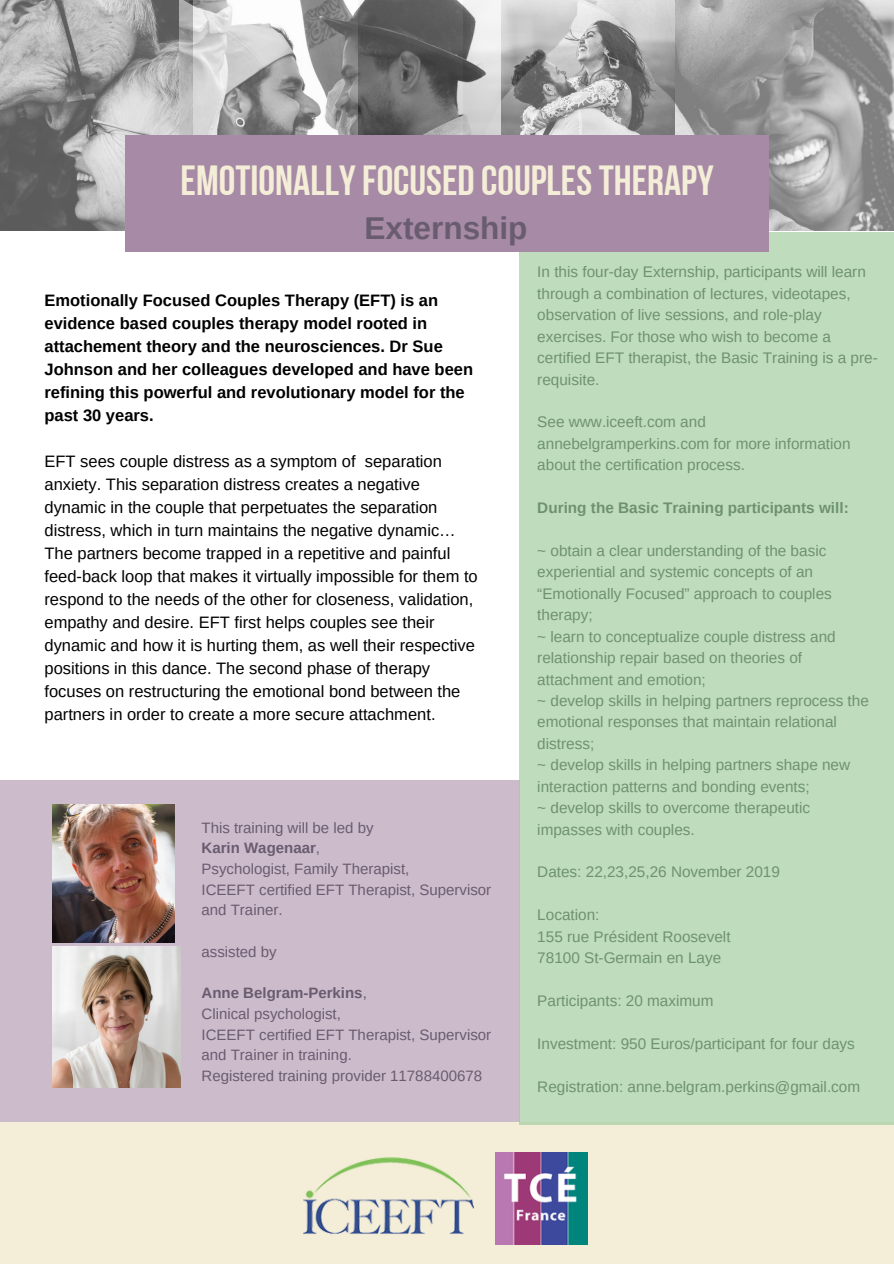
<style>
.page{position:relative;width:894px;height:1264px;background:#fff}
.page>*{position:absolute;margin:0;border:0;box-sizing:border-box;transform-origin:0 0}
.t1{font:42px "Bebas Neue Cyrillic";color:#f4edd7}
.t2{font:700 31.5px "Arimo";color:#695c70}
.t3{font:16.5px/23px "Arimo";color:#000}
.t4{font:700 16.5px/23px "Arimo";color:#000}
.t5{font:15.3px/21.5px "Arimo";color:#6f926e}
.t6{font:700 15.3px "Arimo";color:#6f926e}
.t7{font:15px/20.7px "Arimo";color:#695c70}
.s1{font-weight:700}
</style>
<div class="page">
<img style="left:674px;top:0;width:219px;height:231px">
<img style="left:500px;top:0;width:174px;height:136px">
<div style="left:0;top:780px;width:519px;height:342px;background:#cbbbcb"></div>
<div style="left:0;top:1121px;width:893px;height:142px;background:#f4edd7"></div>
<div style="left:519px;top:232px;width:374px;height:892px;background:#bfdcbd"></div>
<img style="left:52px;top:946px;width:128px;height:141px">
<img style="left:495px;top:1152px;width:92px;height:92px">
<img style="left:303px;top:1157px;width:170px;height:76px">
<img style="left:0;top:0;width:179px;height:230px">
<img style="left:179px;top:0;width:321px;height:136px">
<div style="left:125px;top:136px;width:643px;height:116px;background:#a68aa6"></div>
<img style="left:52px;top:804px;width:123px;height:139px">
<h1 class="t1" style="left:181px;top:163px;width:534px">EMOTIONALLYFOCUSED COUPLESTHERAPY</h1>
<h2 class="t2" style="left:364px;top:210px;width:164px">Externship</h2>
<p class="t4" style="left:44px;top:289px;width:430px">Emotionally Focused Couples Therapy (EFT) is an evidence based couples therapy model rooted in attachement theory and the neurosciences. Dr Sue Johnson and her colleagues developed and have been refining this powerful and revolutionary model for the past 30 years.</p>
<p class="t3" style="left:44px;top:450px;width:434px">EFT sees couple distress as a symptom of separation anxiety. This separation distress creates a negative dynamic in the couple that perpetuates the separation distress, which in turn maintains the negative dynamic… The partners become trapped in a repetitive and painful feed-back loop that makes it virtually impossible for them to respond to the needs of the other for closeness, validation, empathy and desire. EFT first helps couples see their dynamic and how it is hurting them, as well their respective positions in this dance. The second phase of therapy focuses on restructuring the emotional bond between the partners in order to create a more secure attachment.</p>
<p class="t7" style="left:201px;top:817px;width:291px">This training will be led by<br><span class="s1">Karin Wagenaar</span>,<br>Psychologist, Family Therapist,<br>ICEEFT certified EFT Therapist, Supervisor and Trainer.</p>
<p class="t7" style="left:201px;top:941px;width:77px">assisted by</p>
<p class="t7" style="left:201px;top:982px;width:291px"><span class="s1">Anne Belgram-Perkins</span>,<br>Clinical psychologist,<br>ICEEFT certified EFT Therapist, Supervisor and Trainer in training.<br>Registered training provider 11788400678</p>
<p class="t5" style="left:537px;top:261px;width:342px">In this four-day Externship, participants will learn through a combination of lectures, videotapes, observation of live sessions, and role-play exercises. For those who wish to become a certified EFT therapist, the Basic Training is a pre&shy;requisite.</p>
<p class="t5" style="left:537px;top:411px;width:315px">See www.iceeft.com and annebelgramperkins.com for more information about the certification process.</p>
<p class="t6" style="left:537px;top:499px;width:313px">During the Basic Training participants will:</p>
<p class="t5" style="left:537px;top:540px;width:333px">~ obtain a clear understanding of the basic experiential and systemic concepts of an “Emotionally Focused” approach to couples therapy;<br>~ learn to conceptualize couple distress and relationship repair based on theories of attachment and emotion;<br>~ develop skills in helping partners reprocess the emotional responses that maintain relational distress;<br>~ develop skills in helping partners shape new interaction patterns and bonding events;<br>~ develop skills to overcome therapeutic impasses with couples.</p>
<p class="t5" style="left:537px;top:861px;width:244px">Dates: 22,23,25,26 November 2019</p>
<p class="t5" style="left:537px;top:904px;width:195px">Location:<br>155 rue Président Roosevelt<br>78100 St-Germain en Laye</p>
<p class="t5" style="left:537px;top:989px;width:178px">Participants: 20 maximum</p>
<p class="t5" style="left:537px;top:1032px;width:319px">Investment: 950 Euros/participant for four days</p>
<p class="t5" style="left:537px;top:1075px;width:324px">Registration: anne.belgram.perkins@gmail.com</p>
</div>
